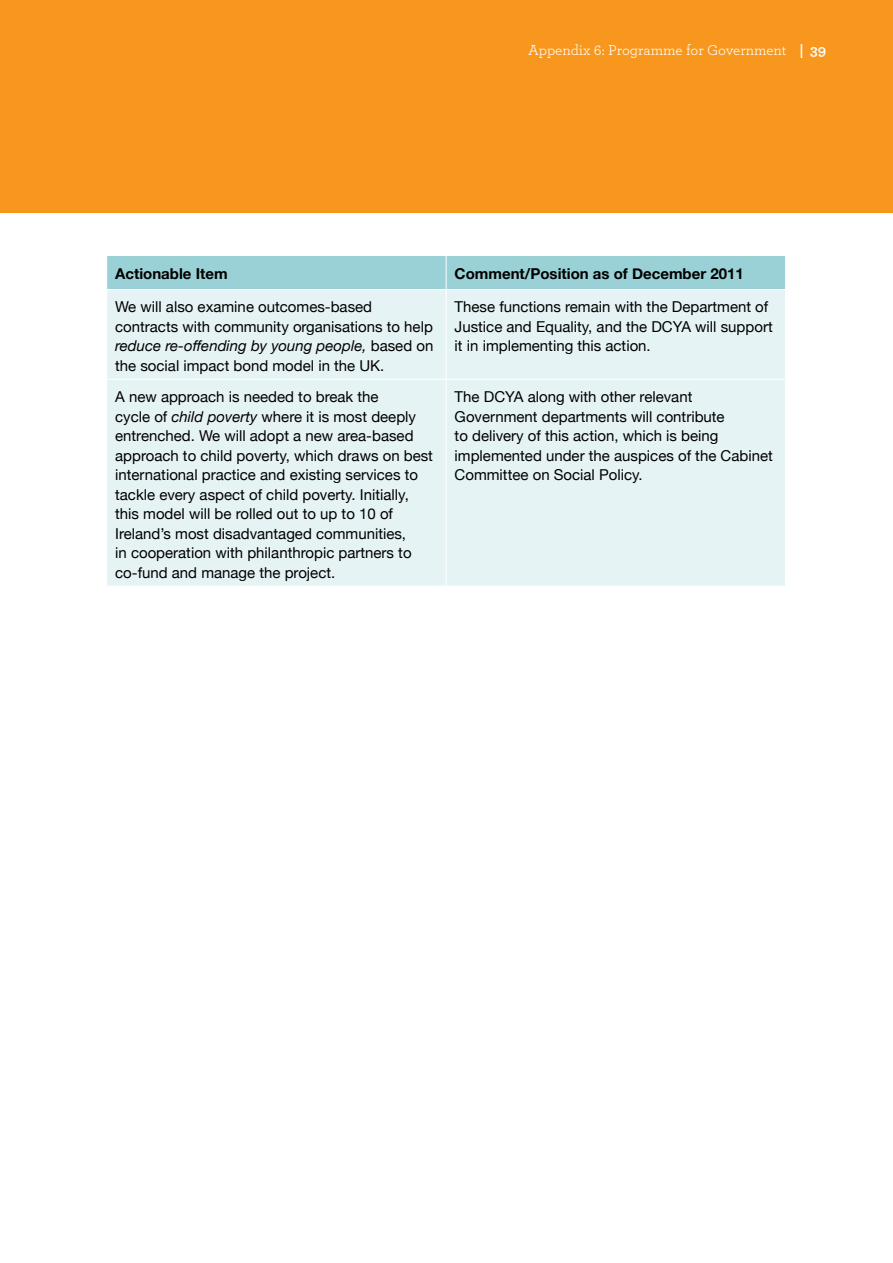
<style>
.page{position:relative;width:893px;height:1263px;background:#fff}
.page>*{position:absolute;margin:0;border:0;box-sizing:border-box;transform-origin:0 0}
.t1{font:15px/19.5px "Helvetica Neue";color:#000}
.t2{font:700 15px "Helvetica Neue";color:#000}
.t3{font:15px "Archer";color:#fff}
.s1{font-weight:700}
.s2{font-style:italic}
</style>
<div class="page">
<div style="left:0;top:0;width:893px;height:213px;background:#f8971d"></div>
<div style="left:107px;top:256px;width:678px;height:33px;background:#99d1d6"></div>
<div style="left:107px;top:290px;width:678px;height:296px;background:#e6f3f5"></div>
<hr style="left:446px;top:256px;width:1px;height:33px;background:#fff">
<hr style="left:446px;top:290px;width:1px;height:89px;background:#fff">
<hr style="left:106px;top:379px;width:340px;height:1px;background:#fff">
<hr style="left:446px;top:379px;width:340px;height:1px;background:#fff">
<hr style="left:446px;top:380px;width:1px;height:206px;background:#fff">
<p class="t3" style="left:528px;top:39px;width:300px">Appendix 6: Programme for Government <span class="s1">| 39</span></p>
<p class="t2" style="left:115px;top:264px;width:114px">Actionable Item</p>
<p class="t2" style="left:455px;top:264px;width:291px">Comment/Position as of December 2011</p>
<p class="t1" style="left:115px;top:297px;width:320px">We will also examine outcomes-based contracts with community organisations to help <span class="s2">reduce re-offending by young people,</span> based on the social impact bond model in the UK.</p>
<p class="t1" style="left:455px;top:297px;width:320px">These functions remain with the Department of<br>Justice and Equality, and the DCYA will support it in implementing this action.</p>
<p class="t1" style="left:115px;top:387px;width:319px">A new approach is needed to break the<br>cycle of <span class="s2">child poverty</span> where it is most deeply entrenched. We will adopt a new area-based approach to child poverty, which draws on best international practice and existing services to tackle every aspect of child poverty. Initially, this model will be rolled out to up to 10 of Ireland’s most disadvantaged communities,<br>in cooperation with philanthropic partners to co-fund and manage the project.</p>
<p class="t1" style="left:455px;top:387px;width:320px">The DCYA along with other relevant Government departments will contribute<br>to delivery of this action, which is being implemented under the auspices of the Cabinet Committee on Social Policy.</p>
</div>
